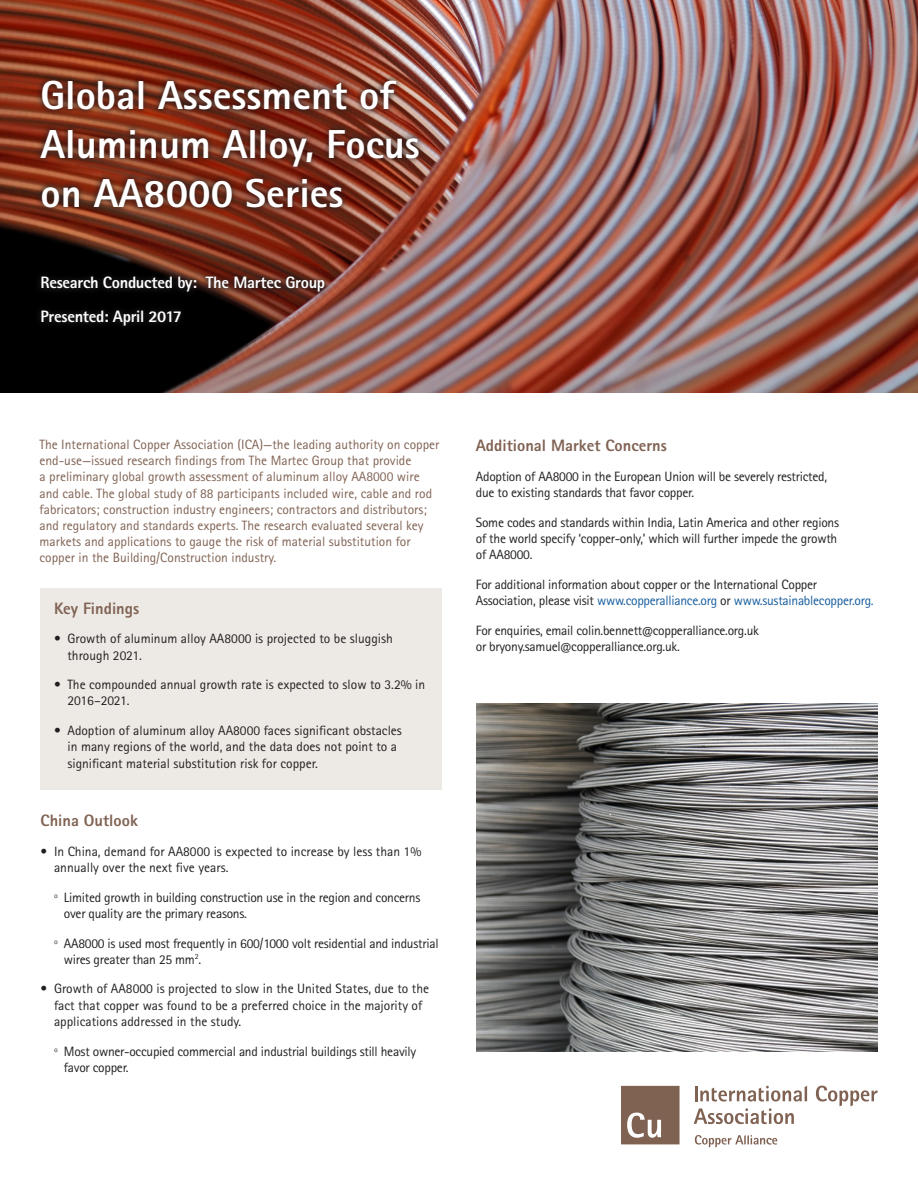
<style>
.page{position:relative;width:918px;height:1188px;background:#fff}
.page>*{position:absolute;margin:0;border:0;box-sizing:border-box;transform-origin:0 0}
.headline{font:800 40.5px/48.6px "Rotis Sans Serif Std";color:#fff}
.t1{font:800 16.5px "Rotis Sans Serif Std";letter-spacing:-.015em;color:#fff}
.SUBHEAD{font:800 16.5px "Rotis Sans Serif Std";color:#806253}
.basic_body{font:13.5px/16.2px "Rotis Sans Serif Std";letter-spacing:-.02em;color:#231f20}
.basic_body-2{font:13.5px/16.2px "Rotis Sans Serif Std";color:#231f20}
.basic_body-3{font:13.5px/16.2px "Rotis Sans Serif Std";color:#806253}
.s1{color:#175d9e}
</style>
<div class="page">
<img style="left:0;top:0;width:918px;height:393px">
<svg style="left:695px;top:1086px;width:112px;height:16px"></svg>
<svg style="left:816px;top:1086px;width:61px;height:20px"></svg>
<svg style="left:694px;top:1108px;width:100px;height:16px"></svg>
<svg style="left:695px;top:1135px;width:82px;height:12px"></svg>
<svg style="left:621px;top:1086px;width:59px;height:58px;background:#8d7265"></svg>
<div style="left:34px;top:74px;width:392px;height:259px;background:#231f20;opacity:.75"></div>
<img style="left:476px;top:703px;width:402px;height:348px">
<div style="left:40px;top:589px;width:402px;height:201px;background:#ede9e5"></div>
<p class="headline" style="left:40px;top:71px;width:381px">Global Assessment of<br>Aluminum Alloy, Focus on AA8000 Series</p>
<p class="t1" style="left:40px;top:272px;width:286px">Research Conducted by: The Martec Group</p>
<p class="t1" style="left:40px;top:306px;width:143px">Presented: April 2017</p>
<p class="basic_body-3" style="left:40px;top:436px;width:401px">The International Copper Association (ICA)—the leading authority on copper end-use—issued research findings from The Martec Group that provide<br>a preliminary global growth assessment of aluminum alloy AA8000 wire and cable. The global study of 88 participants included wire, cable and rod fabricators; construction industry engineers; contractors and distributors; and regulatory and standards experts. The research evaluated several key markets and applications to gauge the risk of material substitution for copper in the Building/Construction industry.</p>
<p class="SUBHEAD" style="left:476px;top:435px;width:192px">Additional Market Concerns</p>
<p class="basic_body" style="left:476px;top:468px;width:353px">Adoption of AA8000 in the European Union will be severely restricted, due to existing standards that favor copper.</p>
<p class="basic_body" style="left:476px;top:514px;width:365px">Some codes and standards within India, Latin America and other regions of the world specify ‘copper-only,’ which will further impede the growth of AA8000.</p>
<p class="basic_body" style="left:476px;top:576px;width:399px">For additional information about copper or the International Copper<br>Association, please visit <span class="s1">www.copperalliance.org</span> or <span class="s1">www.sustainablecopper.org.</span></p>
<p class="basic_body" style="left:476px;top:622px;width:285px">For enquiries, email colin.bennett@copperalliance.org.uk or bryony.samuel@copperalliance.org.uk.</p>
<p class="SUBHEAD" style="left:54px;top:598px;width:87px">Key Findings</p>
<p class="basic_body-2" style="left:68px;top:631px;width:327px;text-indent:-14px">• Growth of aluminum alloy AA8000 is projected to be sluggish through 2021.</p>
<p class="basic_body-2" style="left:68px;top:677px;width:359px;text-indent:-14px">• The compounded annual growth rate is expected to slow to 3.2% in<br>2016–2021.</p>
<p class="basic_body-2" style="left:68px;top:723px;width:336px;text-indent:-14px">• Adoption of aluminum alloy AA8000 faces significant obstacles in many regions of the world, and the data does not point to a significant material substitution risk for copper.</p>
<p class="SUBHEAD" style="left:40px;top:810px;width:99px">China Outlook</p>
<p class="basic_body-2" style="left:54px;top:843px;width:369px;text-indent:-14px">• In China, demand for AA8000 is expected to increase by less than 1% annually over the next five years.</p>
<p class="basic_body" style="left:64px;top:889px;width:358px;text-indent:-10px">º Limited growth in building construction use in the region and concerns over quality are the primary reasons.</p>
<p class="basic_body" style="left:64px;top:935px;width:376px;text-indent:-10px">º AA8000 is used most frequently in 600/1000 volt residential and industrial wires greater than 25 mm<sup>2</sup>.</p>
<p class="basic_body-2" style="left:54px;top:981px;width:377px;text-indent:-14px">• Growth of AA8000 is projected to slow in the United States, due to the fact that copper was found to be a preferred choice in the majority of applications addressed in the study.</p>
<p class="basic_body" style="left:64px;top:1043px;width:354px;text-indent:-10px">º Most owner-occupied commercial and industrial buildings still heavily favor copper.</p>
</div>
